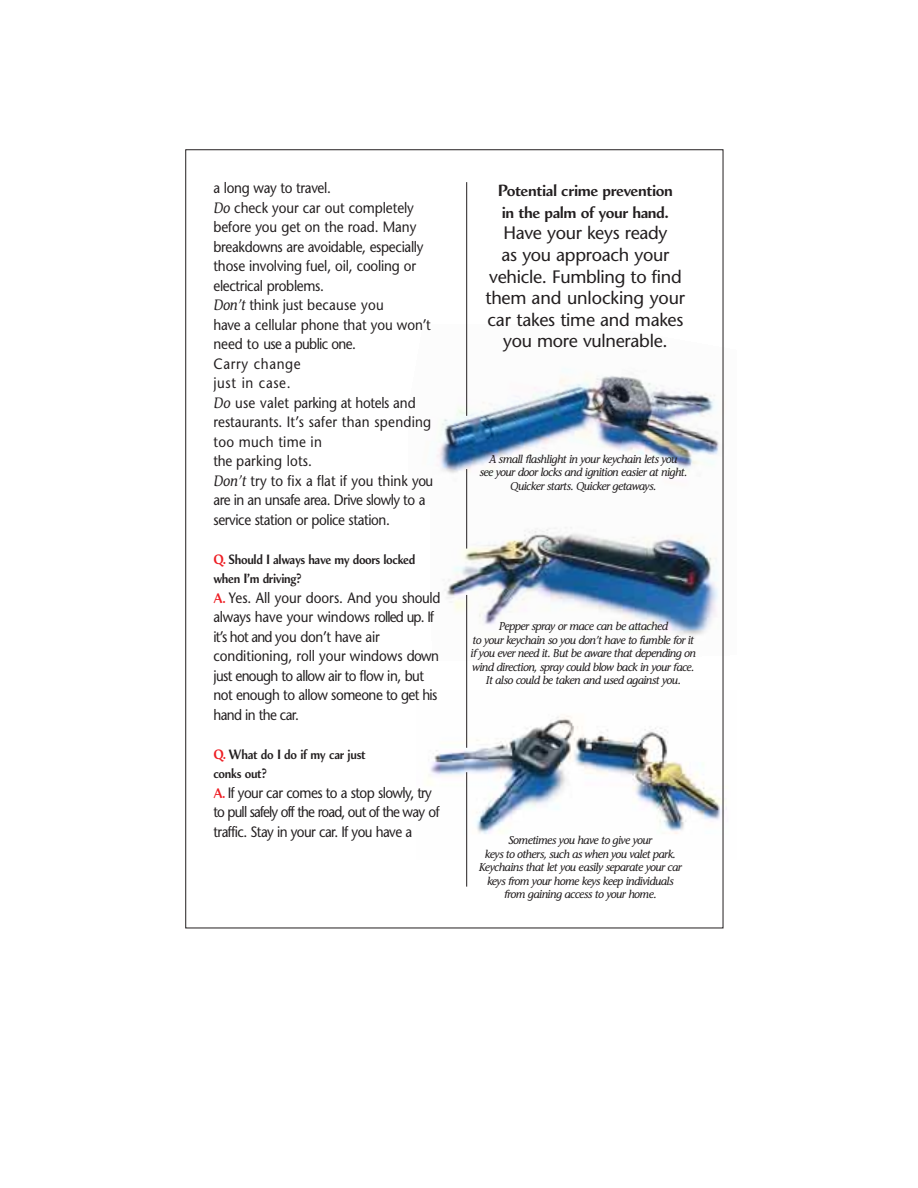
<style>
.page{position:relative;width:918px;height:1188px;background:#fff}
.page>*{position:absolute;margin:0;border:0;box-sizing:border-box;transform-origin:0 0}
.t1{font:18px/21.6px "Stone Sans";letter-spacing:-.015em;color:#231f20;text-align:center}
.t2{font:18px/21.6px "Shell Sans Bold Table";letter-spacing:-.025em;color:#231f20}
.t3{font:15px/19.5px "Stone Sans";letter-spacing:-.025em;color:#231f20;scale:.9 1}
.t4{font:15px/19.5px "Shell Sans Bold Table";letter-spacing:-.025em;color:#231f20;scale:.9 1}
.t5{font:italic 11.25px/13.5px "Stone Informal";letter-spacing:-.045em;color:#231f20;text-align:center}
.s1{font-family:"Stone Informal";font-style:italic}
.s2{color:#ee1d23}
.s3{font-family:"Shell Sans Bold Table";color:#ee1d23}
</style>
<div class="page">
<img style="left:427px;top:691px;width:300px;height:169px">
<img style="left:444px;top:507px;width:280px;height:154px">
<img style="left:437px;top:325px;width:287px;height:182px">
<hr style="left:466px;top:595px;width:1px;height:153px;background:#231f20">
<hr style="left:466px;top:772px;width:1px;height:115px;background:#231f20">
<hr style="left:466px;top:469px;width:1px;height:80px;background:#231f20">
<hr style="left:466px;top:182px;width:1px;height:234px;background:#231f20">
<p class="t3" style="left:213px;top:180px;width:246px">a long way to travel.<br><span class="s1">Do</span> check your car out completely before you get on the road. Many breakdowns are avoidable, especially those involving fuel, oil, cooling or electrical problems.<br><span class="s1">Don’t</span> think just because you<br>have a cellular phone that you won’t need to use a public one.<br>Carry change<br>just in case.<br><span class="s1">Do</span> use valet parking at hotels and restaurants. It’s safer than spending too much time in<br>the parking lots.<br><span class="s1">Don’t</span> try to fix a flat if you think you are in an unsafe area. Drive slowly to a service station or police station.</p>
<p class="t4" style="left:213px;top:551px;width:226px"><span class="s2">Q.</span> Should I always have my doors locked when I’m driving?</p>
<p class="t3" style="left:213px;top:589px;width:254px"><span class="s3">A.</span> Yes. All your doors. And you should always have your windows rolled up. If it’s hot and you don’t have air conditioning, roll your windows down just enough to allow air to flow in, but not enough to allow someone to get his hand in the car.</p>
<p class="t4" style="left:213px;top:746px;width:171px"><span class="s2">Q.</span> What do I do if my car just conks out?</p>
<p class="t3" style="left:213px;top:784px;width:253px"><span class="s3">A.</span> If your car comes to a stop slowly, try to pull safely off the road, out of the way of traffic. Stay in your car. If you have a</p>
<p class="t2" style="left:498px;top:182px;width:176px">Potential crime prevention in the palm of your hand.</p>
<p class="t1" style="left:485px;top:224px;width:201px">Have your keys ready<br>as you approach your vehicle. Fumbling to find them and unlocking your car takes time and makes you more vulnerable.</p>
<p class="t5" style="left:479px;top:453px;width:209px">A small flashlight in your keychain lets you<br>see your door locks and ignition easier at night.<br>Quicker starts. Quicker getaways.</p>
<p class="t5" style="left:471px;top:621px;width:227px">Pepper spray or mace can be attached<br>to your keychain so you don’t have to fumble for it if you ever need it. But be aware that depending on wind direction, spray could blow back in your face.<br>It also could be taken and used against you.</p>
<p class="t5" style="left:479px;top:835px;width:205px">Sometimes you have to give your<br>keys to others, such as when you valet park.<br>Keychains that let you easily separate your car keys from your home keys keep individuals from gaining access to your home.</p>
</div>
